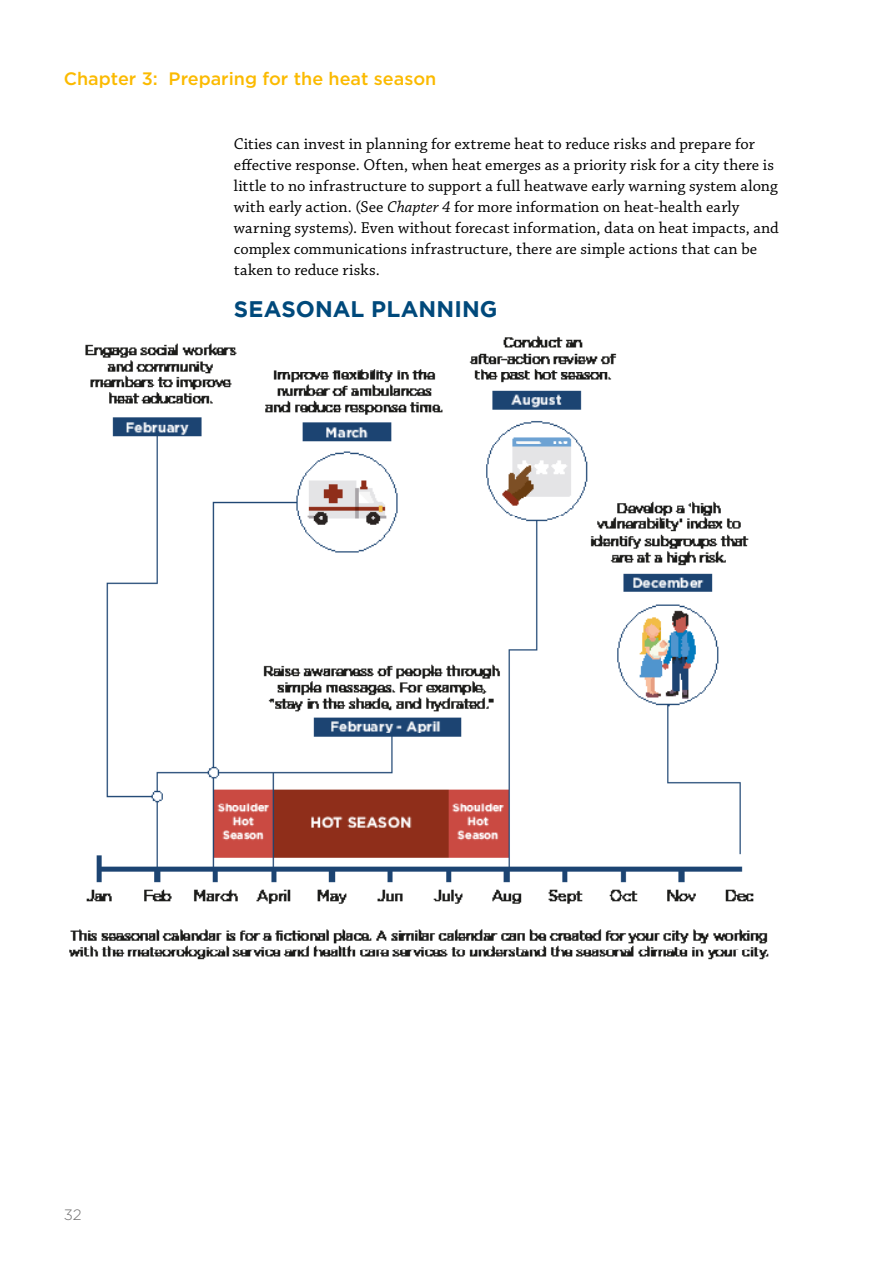
<style>
.page{position:relative;width:893px;height:1263px;background:#fff}
.page>*{position:absolute;margin:0;border:0;box-sizing:border-box;transform-origin:0 0}
.t1{font:700 22.5px "Gotham";letter-spacing:.005em;color:#00497b}
.t2{font:500 18px "Gotham";color:#fbba00}
.t3{font:16.5px/21px "Chaparral Pro";letter-spacing:.005em;color:#000}
.t4{font:300 15px "Gotham";color:#706f6f}
.s1{font-style:italic}
</style>
<div class="page">
<img style="left:69px;top:335px;width:700px;height:625px">
<p class="t2" style="left:64px;top:67px;width:374px">Chapter 3: Preparing for the heat season</p>
<p class="t3" style="left:234px;top:133px;width:546px">Cities can invest in planning for extreme heat to reduce risks and prepare for effective response. Often, when heat emerges as a priority risk for a city there is little to no infrastructure to support a full heatwave early warning system along with early action. (See <span class="s1">Chapter 4</span> for more information on heat-health early warning systems). Even without forecast information, data on heat impacts, and complex communications infrastructure, there are simple actions that can be taken to reduce risks.</p>
<h1 class="t1" style="left:234px;top:296px;width:265px">SEASONAL PLANNING</h1>
<p class="t4" style="left:64px;top:1205px;width:19px">32</p>
</div>
